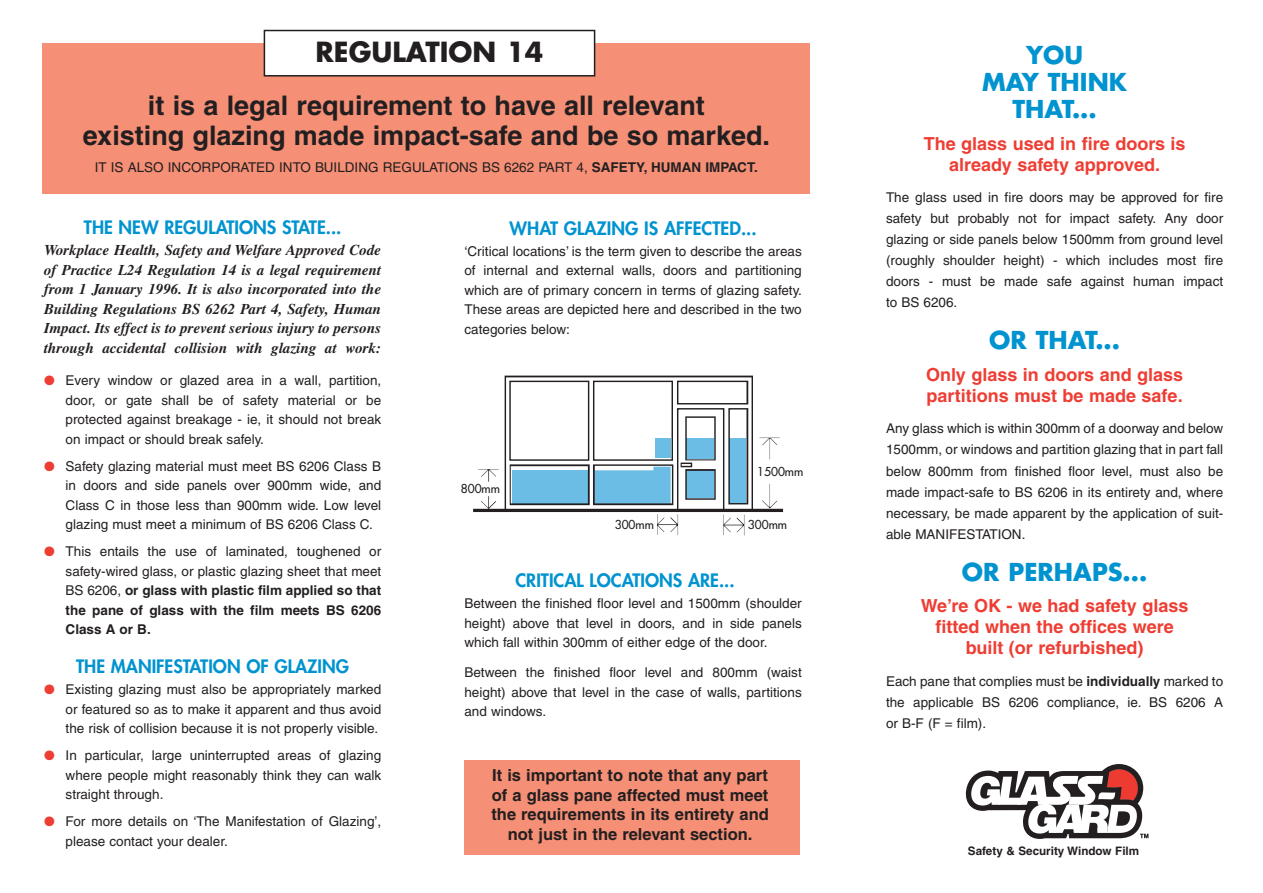
<style>
.page{position:relative;width:1263px;height:893px;background:#fff}
.page>*{position:absolute;margin:0;border:0;box-sizing:border-box;transform-origin:0 0}
.t1{font:700 27px/30px "Helvetica";color:#231f20;text-align:center}
.t2{font:700 27px "Futura";color:#231f20}
.t3{font:700 24px/27px "Futura";color:#0093d0;text-align:center}
.t4{font:700 18px/21px "Helvetica";color:#ee3e34;text-align:center}
.t5{font:800 18px "Futura";color:#0093d0}
.t6{font:700 16.5px/19.8px "Helvetica";color:#231f20;text-align:center}
.t7{font:italic 700 15px/19.5px "Times";color:#231f20;text-align:justify}
.t8{font:13.5px/19.5px "Helvetica";color:#231f20;text-align:justify}
.t9{font:12px "Futura";color:#231f20}
.t10{font:700 11.7px "Helvetica";color:#231f20}
.s1{font-weight:700}
.s2{color:#ee3e34}
</style>
<div class="page">
<div style="left:464px;top:760px;width:335px;height:95px;background:#f58f75"></div>
<div style="left:43px;top:43px;width:767px;height:151px;background:#f58f75"></div>
<img style="left:473px;top:375px;width:311px;height:161px">
<div style="left:264px;top:31px;width:331px;height:45px;background:#fff"></div>
<div style="left:264px;top:30px;width:331px;height:47px;border:2px solid #231f20"></div>
<svg style="left:966px;top:764px;width:182px;height:75px"></svg>
<h1 class="t2" style="left:316px;top:40px;width:229px">REGULATION 14</h1>
<h1 class="t1" style="left:83px;top:93px;width:689px">it is a legal requirement to have all relevant<br>existing glazing made impact-safe and be so marked.</h1>
<p class="t8" style="left:95px;top:159px;width:665px">IT IS ALSO INCORPORATED INTO BUILDING REGULATIONS BS 6262 PART 4, <span class="s1">SAFETY, HUMAN IMPACT.</span></p>
<h3 class="t5" style="left:84px;top:219px;width:259px">THE NEW REGULATIONS STATE...</h3>
<p class="t7" style="left:44px;top:242px;width:339px">Workplace Health, Safety and Welfare Approved Code of Practice L24 Regulation 14 is a legal requirement from 1 January 1996. It is also incorporated into the Building Regulations BS 6262 Part 4, Safety, Human Impact. Its effect is to prevent serious injury to persons through accidental collision with glazing at work:</p>
<p class="t8" style="left:66px;top:372px;width:317px;text-indent:-22px"><span class="s2">●</span> Every window or glazed area in a wall, partition, door, or gate shall be of safety material or be protected against breakage - ie, it should not break on impact or should break safely.</p>
<p class="t8" style="left:66px;top:457px;width:317px;text-indent:-22px"><span class="s2">●</span> Safety glazing material must meet BS 6206 Class B in doors and side panels over 900mm wide, and Class C in those less than 900mm wide. Low level glazing must meet a minimum of BS 6206 Class C.</p>
<p class="t8" style="left:66px;top:543px;width:317px;text-indent:-22px"><span class="s2">●</span> This entails the use of laminated, toughened or safety-wired glass, or plastic glazing sheet that meet BS 6206, <span class="s1">or glass with plastic film applied so that the pane of glass with the film meets BS 6206<br>Class A or B.</span></p>
<h3 class="t5" style="left:76px;top:658px;width:275px">THE MANIFESTATION OF GLAZING</h3>
<p class="t8" style="left:66px;top:681px;width:317px;text-indent:-22px"><span class="s2">●</span> Existing glazing must also be appropriately marked or featured so as to make it apparent and thus avoid the risk of collision because it is not properly visible.</p>
<p class="t8" style="left:66px;top:747px;width:317px;text-indent:-22px"><span class="s2">●</span> In particular, large uninterrupted areas of glazing where people might reasonably think they can walk straight through.</p>
<p class="t8" style="left:66px;top:813px;width:317px;text-indent:-22px"><span class="s2">●</span> For more details on ‘The Manifestation of Glazing’, please contact your dealer.</p>
<h3 class="t5" style="left:510px;top:220px;width:248px">WHAT GLAZING IS AFFECTED...</h3>
<p class="t8" style="left:464px;top:243px;width:339px">‘Critical locations’ is the term given to describe the areas of internal and external walls, doors and partitioning which are of primary concern in terms of glazing safety.<br>These areas are depicted here and described in the two categories below:</p>
<p class="t9" style="left:461px;top:482px;width:41px">800mm</p>
<p class="t9" style="left:757px;top:465px;width:48px">1500mm</p>
<p class="t9" style="left:615px;top:518px;width:41px">300mm</p>
<p class="t9" style="left:748px;top:518px;width:41px">300mm</p>
<h3 class="t5" style="left:515px;top:572px;width:221px">CRITICAL LOCATIONS ARE...</h3>
<p class="t8" style="left:464px;top:595px;width:339px">Between the finished floor level and 1500mm (shoulder height) above that level in doors, and in side panels which fall within 300mm of either edge of the door.</p>
<p class="t8" style="left:464px;top:664px;width:339px">Between the finished floor level and 800mm (waist height) above that level in the case of walls, partitions and windows.</p>
<p class="t6" style="left:491px;top:767px;width:279px">It is important to note that any part of a glass pane affected must meet the requirements in its entirety and not just in the relevant section.</p>
<h2 class="t3" style="left:982px;top:44px;width:146px">YOU<br>MAY THINK<br>THAT...</h2>
<h3 class="t4" style="left:924px;top:135px;width:263px">The glass used in fire doors is already safety approved.</h3>
<p class="t8" style="left:886px;top:189px;width:339px;line-height:21px">The glass used in fire doors may be approved for fire safety but probably not for impact safety. Any door glazing or side panels below 1500mm from ground level (roughly shoulder height) - which includes most fire doors - must be made safe against human impact to BS 6206.</p>
<h2 class="t3" style="left:989px;top:329px;width:132px">OR THAT...</h2>
<h3 class="t4" style="left:926px;top:366px;width:259px;text-align:left">Only glass in doors and glass partitions must be made safe.</h3>
<p class="t8" style="left:886px;top:420px;width:339px;line-height:21px">Any glass which is within 300mm of a doorway and below 1500mm, or windows and partition glazing that in part fall below 800mm from finished floor level, must also be made impact-safe to BS 6206 in its entirety and, where necessary, be made apparent by the application of suit&shy;able MANIFESTATION.</p>
<h2 class="t3" style="left:962px;top:560px;width:187px">OR PERHAPS...</h2>
<h3 class="t4" style="left:921px;top:597px;width:269px">We’re OK - we had safety glass fitted when the offices were built (or refurbished)</h3>
<p class="t8" style="left:886px;top:672px;width:339px;line-height:21px">Each pane that complies must be <span class="s1">individually</span> marked to the applicable BS 6206 compliance, ie. BS 6206 A or B-F (F = film).</p>
<p class="t10" style="left:968px;top:847px;width:173px">Safety &amp; Security Window Film</p>
</div>
